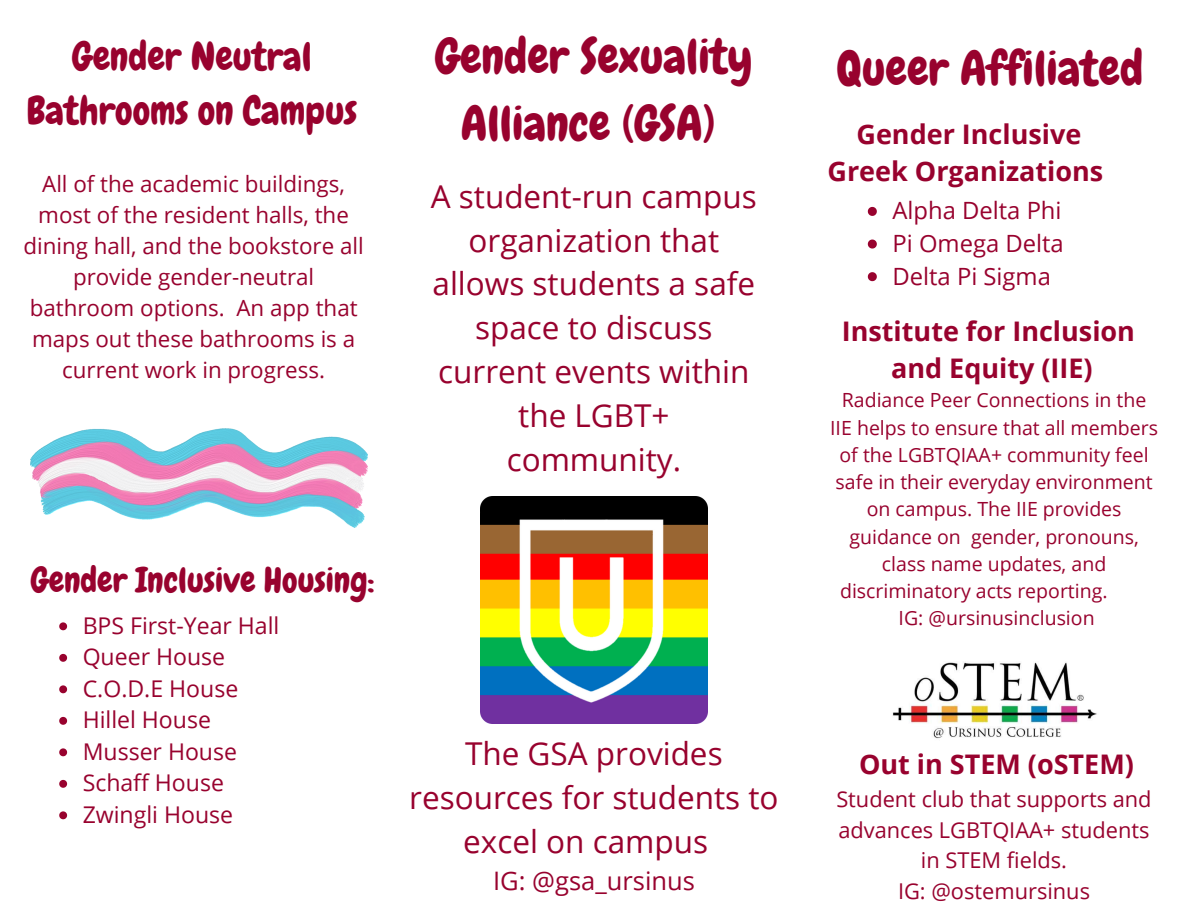
<style>
.page{position:relative;width:1188px;height:918px;background:#fff}
.page>*{position:absolute;margin:0;border:0;box-sizing:border-box;transform-origin:0 0}
.t1{font:48px "Chewy";color:#98022e}
.t2{font:39.15px/54px "Chewy";color:#98022e;text-align:center}
.t3{font:34.65px "Chewy";color:#98022e}
.t4{font:31.5px/43.8px "Open Sans";color:#98022e;text-align:center}
.t5{font:700 27px/37.2px "Open Sans";color:#98022e;text-align:center}
.t6{font:25.5px "Open Sans";color:#98022e}
.t7{font:23.85px "Open Sans";color:#98022e}
.t8{font:23.1px "Open Sans";color:#98022e}
.t9{font:22.35px/30.9px "Open Sans";color:#98022e;text-align:center}
.t10{font:21.75px/30.6px "Open Sans";color:#98022e}
.t11{font:19.5px "Open Sans";color:#98022e}
</style>
<div class="page">
<img style="left:480px;top:497px;width:228px;height:227px">
<img style="left:30px;top:429px;width:338px;height:99px">
<img style="left:892px;top:662px;width:205px;height:77px">
<svg style="left:868px;top:207px;width:9px;height:9px"></svg>
<svg style="left:868px;top:240px;width:9px;height:9px"></svg>
<svg style="left:868px;top:272px;width:9px;height:9px"></svg>
<svg style="left:59px;top:622px;width:8px;height:8px"></svg>
<svg style="left:59px;top:654px;width:8px;height:8px"></svg>
<svg style="left:59px;top:685px;width:8px;height:8px"></svg>
<svg style="left:59px;top:717px;width:8px;height:8px"></svg>
<svg style="left:59px;top:748px;width:8px;height:8px"></svg>
<svg style="left:59px;top:780px;width:8px;height:8px"></svg>
<svg style="left:59px;top:811px;width:8px;height:8px"></svg>
<p class="t2" style="left:27px;top:30px;width:332px">Gender Neutral<br>Bathrooms on Campus</p>
<p class="t9" style="left:23px;top:168px;width:342px">All of the academic buildings, most of the resident halls, the dining hall, and the bookstore all provide gender-neutral bathroom options. An app that maps out these bathrooms is a current work in progress.</p>
<p class="t3" style="left:31px;top:558px;width:345px">Gender Inclusive Housing:</p>
<p class="t8" style="left:83px;top:609px;width:198px">BPS First-Year Hall</p>
<p class="t8" style="left:83px;top:640px;width:144px">Queer House</p>
<p class="t8" style="left:83px;top:672px;width:157px">C.O.D.E House</p>
<p class="t8" style="left:83px;top:703px;width:130px">Hillel House</p>
<p class="t8" style="left:83px;top:735px;width:156px">Musser House</p>
<p class="t8" style="left:83px;top:766px;width:143px">Schaff House</p>
<p class="t8" style="left:83px;top:798px;width:152px">Zwingli House</p>
<p class="t1" style="left:435px;top:26px;width:319px">Gender Sexuality</p>
<p class="t1" style="left:837px;top:38px;width:308px">Queer Affiliated</p>
<p class="t1" style="left:461px;top:93px;width:257px">Alliance (GSA)</p>
<p class="t5" style="left:827px;top:115px;width:277px">Gender Inclusive<br>Greek Organizations</p>
<p class="t4" style="left:431px;top:174px;width:328px">A student-run campus organization that allows students a safe space to discuss current events within the LGBT+ community.</p>
<p class="t7" style="left:893px;top:194px;width:171px">Alpha Delta Phi</p>
<p class="t7" style="left:893px;top:226px;width:173px">Pi Omega Delta</p>
<p class="t7" style="left:893px;top:259px;width:160px">Delta Pi Sigma</p>
<p class="t5" style="left:842px;top:311px;width:295px">Institute for Inclusion</p>
<p class="t5" style="left:891px;top:349px;width:203px">and Equity (IIE)</p>
<p class="t11" style="left:842px;top:386px;width:306px">Radiance Peer Connections in the</p>
<p class="t11" style="left:830px;top:414px;width:329px">IIE helps to ensure that all members</p>
<p class="t11" style="left:840px;top:441px;width:311px">of the LGBTQIAA+ community feel</p>
<p class="t11" style="left:836px;top:468px;width:319px">safe in their everyday environment</p>
<p class="t11" style="left:867px;top:495px;width:256px">on campus. The IIE provides</p>
<p class="t11" style="left:849px;top:523px;width:291px">guidance on gender, pronouns,</p>
<p class="t11" style="left:882px;top:550px;width:226px">class name updates, and</p>
<p class="t11" style="left:840px;top:577px;width:269px">discriminatory acts reporting.</p>
<p class="t11" style="left:899px;top:605px;width:198px">IG: @ursinusinclusion</p>
<p class="t4" style="left:409px;top:731px;width:371px">The GSA provides resources for students to excel on campus</p>
<p class="t6" style="left:493px;top:863px;width:203px">IG: @gsa_ursinus</p>
<p class="t5" style="left:859px;top:745px;width:276px">Out in STEM (oSTEM)</p>
<p class="t10" style="left:836px;top:783px;width:317px">Student club that supports and advances LGBTQIAA+ students</p>
<p class="t10" style="left:921px;top:844px;width:148px">in STEM fields.</p>
<p class="t10" style="left:898px;top:875px;width:194px">IG: @ostemursinus</p>
</div>
